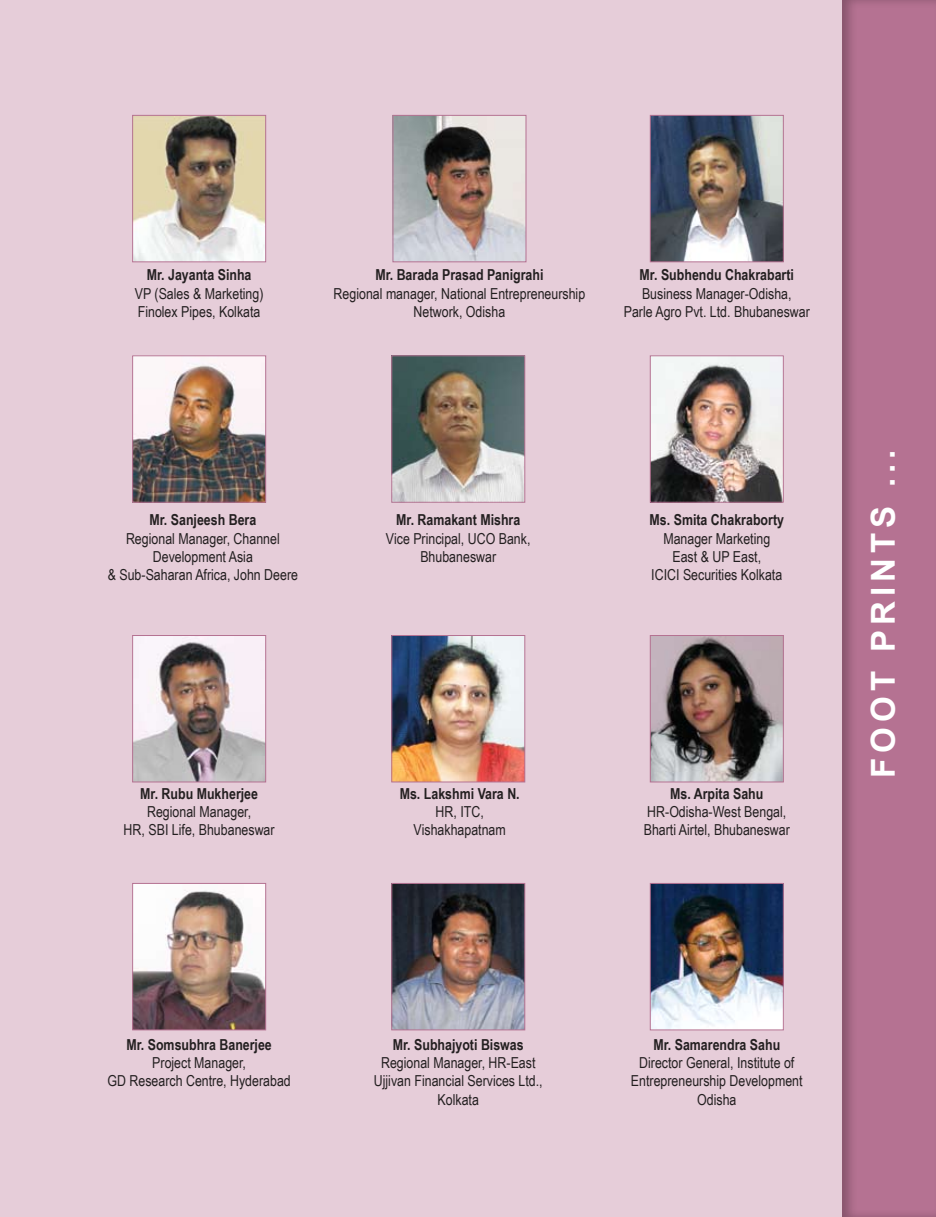
<style>
.page{position:relative;width:936px;height:1217px;background:#fff}
.page>*{position:absolute;margin:0;border:0;box-sizing:border-box;transform-origin:0 0}
.t1{font:700 33px "Arial";letter-spacing:.15em;color:#fff}
.t2{font:15.15px/18.1px "Arial Narrow";color:#231f20;text-align:center}
.t3{font:700 15.15px "Arial Narrow";color:#231f20}
</style>
<div class="page">
<div style="left:0;top:0;width:935px;height:1216px;background:#e6cdd9"></div>
<div style="left:841px;top:0;width:94px;height:1216px;background:#231f20;opacity:.3"></div>
<img style="left:651px;top:637px;width:130px;height:143px">
<div style="left:649px;top:635px;width:134px;height:147px;border:1px solid #b57292"></div>
<img style="left:651px;top:117px;width:130px;height:143px">
<div style="left:649px;top:115px;width:134px;height:147px;border:1px solid #b57292"></div>
<img style="left:393px;top:637px;width:130px;height:143px">
<div style="left:391px;top:635px;width:134px;height:147px;border:1px solid #b57292"></div>
<img style="left:394px;top:117px;width:130px;height:143px">
<div style="left:392px;top:115px;width:134px;height:147px;border:1px solid #b57292"></div>
<img style="left:651px;top:884px;width:130px;height:144px">
<div style="left:649px;top:882px;width:134px;height:148px;border:1px solid #b57292"></div>
<img style="left:651px;top:357px;width:130px;height:143px">
<div style="left:649px;top:355px;width:134px;height:147px;border:1px solid #b57292"></div>
<img style="left:393px;top:884px;width:130px;height:144px">
<div style="left:391px;top:882px;width:134px;height:148px;border:1px solid #b57292"></div>
<img style="left:393px;top:357px;width:130px;height:143px">
<div style="left:391px;top:355px;width:134px;height:147px;border:1px solid #b57292"></div>
<img style="left:134px;top:637px;width:130px;height:143px">
<div style="left:132px;top:635px;width:134px;height:147px;border:1px solid #b57292"></div>
<img style="left:134px;top:117px;width:130px;height:143px">
<div style="left:132px;top:115px;width:134px;height:147px;border:1px solid #b57292"></div>
<img style="left:134px;top:884px;width:130px;height:144px">
<div style="left:132px;top:882px;width:134px;height:148px;border:1px solid #b57292"></div>
<img style="left:134px;top:357px;width:130px;height:143px">
<div style="left:132px;top:355px;width:134px;height:147px;border:1px solid #b57292"></div>
<p class="t3" style="left:147px;top:266px;width:106px">Mr. Jayanta Sinha</p>
<p class="t2" style="left:135px;top:284px;width:130px;text-align:left">VP (Sales &amp; Marketing)<br>Finolex Pipes, Kolkata</p>
<p class="t3" style="left:375px;top:266px;width:170px">Mr. Barada Prasad Panigrahi</p>
<p class="t2" style="left:333px;top:284px;width:253px">Regional manager, National Entrepreneurship<br>Network, Odisha</p>
<p class="t3" style="left:639px;top:266px;width:156px">Mr. Subhendu Chakrabarti</p>
<p class="t2" style="left:623px;top:284px;width:188px">Business Manager-Odisha,<br>Parle Agro Pvt. Ltd. Bhubaneswar</p>
<p class="t3" style="left:149px;top:511px;width:108px">Mr. Sanjeesh Bera</p>
<p class="t2" style="left:108px;top:529px;width:192px">Regional Manager, Channel<br>Development Asia<br>&amp; Sub-Saharan Africa, John Deere</p>
<p class="t3" style="left:396px;top:511px;width:126px">Mr. Ramakant Mishra</p>
<p class="t2" style="left:386px;top:529px;width:146px">Vice Principal, UCO Bank,<br>Bhubaneswar</p>
<p class="t3" style="left:649px;top:511px;width:136px">Ms. Smita Chakraborty</p>
<p class="t2" style="left:651px;top:529px;width:132px">Manager Marketing<br>East &amp; UP East,<br>ICICI Securities Kolkata</p>
<p class="t3" style="left:140px;top:784px;width:119px">Mr. Rubu Mukherjee</p>
<p class="t2" style="left:124px;top:802px;width:152px">Regional Manager,<br>HR, SBI Life, Bhubaneswar</p>
<p class="t3" style="left:400px;top:784px;width:121px">Ms. Lakshmi Vara N.</p>
<p class="t2" style="left:413px;top:802px;width:94px">HR, ITC,<br>Vishakhapatnam</p>
<p class="t3" style="left:670px;top:784px;width:95px">Ms. Arpita Sahu</p>
<p class="t2" style="left:643px;top:802px;width:148px;text-align:left">HR-Odisha-West Bengal,<br>Bharti Airtel, Bhubaneswar</p>
<h1 class="t1" style="left:861px;top:777px;width:329px;rotate:-90deg">FOOT PRINTS ...</h1>
<p class="t3" style="left:126px;top:1035px;width:147px">Mr. Somsubhra Banerjee</p>
<p class="t2" style="left:107px;top:1053px;width:185px">Project Manager,<br>GD Research Centre, Hyderabad</p>
<p class="t3" style="left:393px;top:1035px;width:132px">Mr. Subhajyoti Biswas</p>
<p class="t2" style="left:374px;top:1053px;width:170px">Regional Manager, HR-East<br>Ujjivan Financial Services Ltd.,<br>Kolkata</p>
<p class="t3" style="left:653px;top:1035px;width:128px">Mr. Samarendra Sahu</p>
<p class="t2" style="left:631px;top:1053px;width:173px">Director General, Institute of<br>Entrepreneurship Development<br>Odisha</p>
</div>
